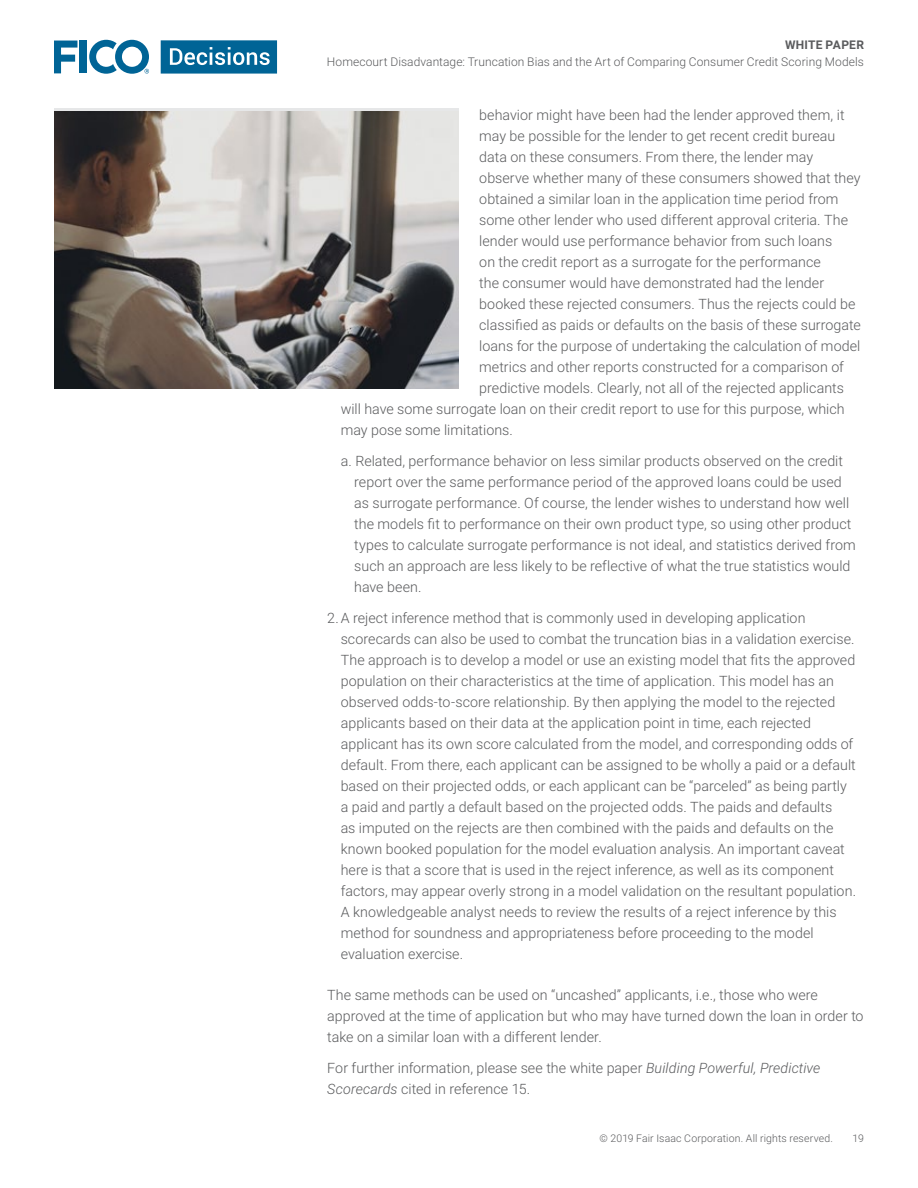
<style>
.page{position:relative;width:918px;height:1188px;background:#fff}
.page>*{position:absolute;margin:0;border:0;box-sizing:border-box;transform-origin:0 0}
.t1{font:300 14.25px/21px "Roboto";letter-spacing:.005em;color:#5a5b5d}
.t2{font:300 12px "Roboto";letter-spacing:.005em;color:#5a5b5d}
.t3{font:700 12px "Roboto";letter-spacing:.02em;color:#5a5b5d}
.t4{font:300 10.5px "Roboto";letter-spacing:.015em;color:#5a5b5d}
.s1{font-style:italic}
</style>
<div class="page">
<svg style="left:54px;top:41px;width:23px;height:32px"></svg>
<div style="left:80px;top:41px;width:7px;height:32px;background:#006496"></div>
<svg style="left:161px;top:40px;width:116px;height:34px;background:#2e80a9"></svg>
<svg style="left:89px;top:40px;width:60px;height:34px"></svg>
<img style="left:54px;top:112px;width:405px;height:277px">
<p class="t3" style="left:785px;top:37px;width:80px">WHITE PAPER</p>
<p class="t2" style="left:327px;top:54px;width:539px">Homecourt Disadvantage: Truncation Bias and the Art of Comparing Consumer Credit Scoring Models</p>
<p class="t1" style="left:479px;top:104px;width:367px">behavior might have been had the lender approved them, it</p>
<p class="t1" style="left:479px;top:125px;width:358px">may be possible for the lender to get recent credit bureau</p>
<p class="t1" style="left:479px;top:146px;width:335px">data on these consumers. From there, the lender may</p>
<p class="t1" style="left:479px;top:167px;width:383px">observe whether many of these consumers showed that they</p>
<p class="t1" style="left:479px;top:188px;width:361px">obtained a similar loan in the application time period from</p>
<p class="t1" style="left:479px;top:209px;width:370px">some other lender who used different approval criteria. The</p>
<p class="t1" style="left:479px;top:230px;width:355px">lender would use performance behavior from such loans</p>
<p class="t1" style="left:479px;top:251px;width:343px">on the credit report as a surrogate for the performance</p>
<p class="t1" style="left:479px;top:272px;width:346px">the consumer would have demonstrated had the lender</p>
<p class="t1" style="left:479px;top:293px;width:378px">booked these rejected consumers. Thus the rejects could be</p>
<p class="t1" style="left:479px;top:314px;width:383px">classified as paids or defaults on the basis of these surrogate</p>
<p class="t1" style="left:479px;top:335px;width:383px">loans for the purpose of undertaking the calculation of model</p>
<p class="t1" style="left:479px;top:356px;width:366px">metrics and other reports constructed for a comparison of</p>
<p class="t1" style="left:479px;top:377px;width:366px">predictive models. Clearly, not all of the rejected applicants</p>
<p class="t1" style="left:341px;top:398px;width:506px">will have some surrogate loan on their credit report to use for this purpose, which</p>
<p class="t1" style="left:341px;top:419px;width:174px">may pose some limitations.</p>
<p class="t1" style="left:354px;top:450px;width:503px;text-indent:-13px">a. Related, performance behavior on less similar products observed on the credit report over the same performance period of the approved loans could be used as surrogate performance. Of course, the lender wishes to understand how well the models fit to performance on their own product type, so using other product types to calculate surrogate performance is not ideal, and statistics derived from such an approach are less likely to be reflective of what the true statistics would have been.</p>
<p class="t1" style="left:341px;top:607px;width:517px;text-indent:-13px">2.A reject inference method that is commonly used in developing application scorecards can also be used to combat the truncation bias in a validation exercise.<br>The approach is to develop a model or use an existing model that fits the approved population on their characteristics at the time of application. This model has an observed odds-to-score relationship. By then applying the model to the rejected applicants based on their data at the application point in time, each rejected applicant has its own score calculated from the model, and corresponding odds of default. From there, each applicant can be assigned to be wholly a paid or a default based on their projected odds, or each applicant can be “parceled” as being partly a paid and partly a default based on the projected odds. The paids and defaults<br>as imputed on the rejects are then combined with the paids and defaults on the known booked population for the model evaluation analysis. An important caveat here is that a score that is used in the reject inference, as well as its component factors, may appear overly strong in a model validation on the resultant population.<br>A knowledgeable analyst needs to review the results of a reject inference by this method for soundness and appropriateness before proceeding to the model evaluation exercise.</p>
<p class="t1" style="left:327px;top:984px;width:538px">The same methods can be used on “uncashed” applicants, i.e., those who were approved at the time of application but who may have turned down the loan in order to take on a similar loan with a different lender.</p>
<p class="t1" style="left:327px;top:1057px;width:495px">For further information, please see the white paper <span class="s1">Building Powerful, Predictive<br>Scorecards</span> cited in reference 15.</p>
<p class="t4" style="left:599px;top:1131px;width:235px">© 2019 Fair Isaac Corporation. All rights reserved.</p>
<p class="t4" style="left:852px;top:1131px;width:13px">19</p>
</div>
